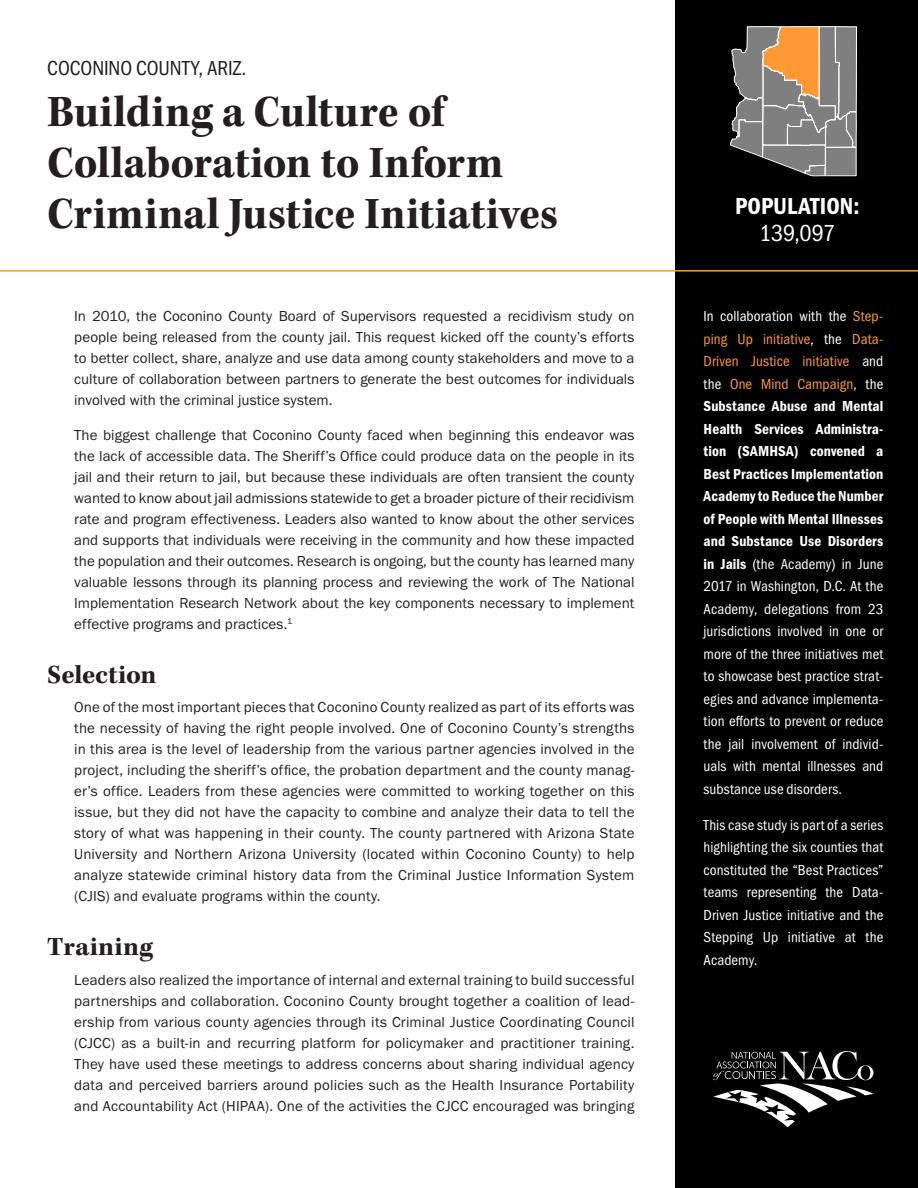
<style>
.page{position:relative;width:918px;height:1188px;background:#fff}
.page>*{position:absolute;margin:0;border:0;box-sizing:border-box;transform-origin:0 0}
.t1{font:46.5px/51px "Kepler Std Bold Scn";color:#231f20}
.subhead{font:700 27px "Kepler Std";color:#231f20}
.t2{font:24px "Franklin Gothic URW Con Dem";color:#fff}
.t3{font:24px "Franklin Gothic URW Con Boo";letter-spacing:-.015em;color:#fff}
.t4{font:21px "Franklin Gothic URW Con Boo";color:#231f20}
.Body{font:15px/21px "Franklin Gothic URW Boo";letter-spacing:.01em;color:#231f20;text-align:justify}
.SIDEBARS{font:15px/22.5px "Franklin Gothic URW Con Boo";letter-spacing:.005em;color:#fff;text-align:justify}
.s1{color:#f93}
.s2{font-family:"Franklin Gothic URW Con Dem"}
</style>
<div class="page">
<div style="left:675px;top:0;width:243px;height:1188px;background:#000"></div>
<svg style="left:713px;top:1051px;width:161px;height:76px"></svg>
<hr style="left:0;top:270px;width:918px;height:2px;background:#f93">
<svg style="left:730px;top:26px;width:127px;height:246px"></svg>
<p class="t4" style="left:47px;top:55px;width:201px">COCONINO COUNTY, ARIZ.</p>
<p class="t1" style="left:47px;top:87px;width:513px">Building a Culture of<br>Collaboration to Inform<br>Criminal Justice Initiatives</p>
<p class="Body" style="left:74px;top:305px;width:562px">In 2010, the Coconino County Board of Supervisors requested a recidivism study on people being released from the county jail. This request kicked off the county’s efforts to better collect, share, analyze and use data among county stakeholders and move to a culture of collaboration between partners to generate the best outcomes for individuals involved with the criminal justice system.</p>
<p class="Body" style="left:74px;top:424px;width:562px">The biggest challenge that Coconino County faced when beginning this endeavor was the lack of accessible data. The Sheriff’s Office could produce data on the people in its jail and their return to jail, but because these individuals are often transient the county wanted to know about jail admissions statewide to get a broader picture of their recidivism rate and program effectiveness. Leaders also wanted to know about the other services and supports that individuals were receiving in the community and how these impacted the population and their outcomes. Research is ongoing, but the county has learned many valuable lessons through its planning process and reviewing the work of The National Implementation Research Network about the key components necessary to implement effective programs and practices.<sup>1</sup></p>
<p class="subhead" style="left:47px;top:659px;width:111px">Selection</p>
<p class="Body" style="left:74px;top:696px;width:562px">One of the most important pieces that Coconino County realized as part of its efforts was the necessity of having the right people involved. One of Coconino County’s strengths in this area is the level of leadership from the various partner agencies involved in the project, including the sheriff’s office, the probation department and the county manag&shy;er’s office. Leaders from these agencies were committed to working together on this issue, but they did not have the capacity to combine and analyze their data to tell the story of what was happening in their county. The county partnered with Arizona State University and Northern Arizona University (located within Coconino County) to help analyze statewide criminal history data from the Criminal Justice Information System (CJIS) and evaluate programs within the county.</p>
<p class="subhead" style="left:47px;top:931px;width:107px">Training</p>
<p class="Body" style="left:74px;top:969px;width:562px">Leaders also realized the importance of internal and external training to build successful partnerships and collaboration. Coconino County brought together a coalition of lead&shy;ership from various county agencies through its Criminal Justice Coordinating Council (CJCC) as a built-in and recurring platform for policymaker and practitioner training.<br>They have used these meetings to address concerns about sharing individual agency data and perceived barriers around policies such as the Health Insurance Portability and Accountability Act (HIPAA). One of the activities the CJCC encouraged was bringing</p>
<p class="t2" style="left:735px;top:190px;width:126px">POPULATION:</p>
<p class="t3" style="left:759px;top:219px;width:77px">139,097</p>
<p class="SIDEBARS" style="left:704px;top:305px;width:181px">In collaboration with the <span class="s1">Step&shy;ping Up initiative</span>, the <span class="s1">Data-Driven Justice initiative</span> and the <span class="s1">One Mind Campaign</span>, the <span class="s2">Substance Abuse and Mental Health Services Administra&shy;tion (SAMHSA) convened a Best Practices Implementation Academy to Reduce the Number of People with Mental Illnesses and Substance Use Disorders in Jails</span> (the Academy) in June 2017 in Washington, D.C. At the Academy, delegations from 23 jurisdictions involved in one or more of the three initiatives met to showcase best practice strat&shy;egies and advance implementa&shy;tion efforts to prevent or reduce the jail involvement of individ&shy;uals with mental illnesses and substance use disorders.</p>
<p class="SIDEBARS" style="left:704px;top:813px;width:181px">This case study is part of a series highlighting the six counties that constituted the “Best Practices” teams representing the Data-Driven Justice initiative and the Stepping Up initiative at the Academy.</p>
</div>
